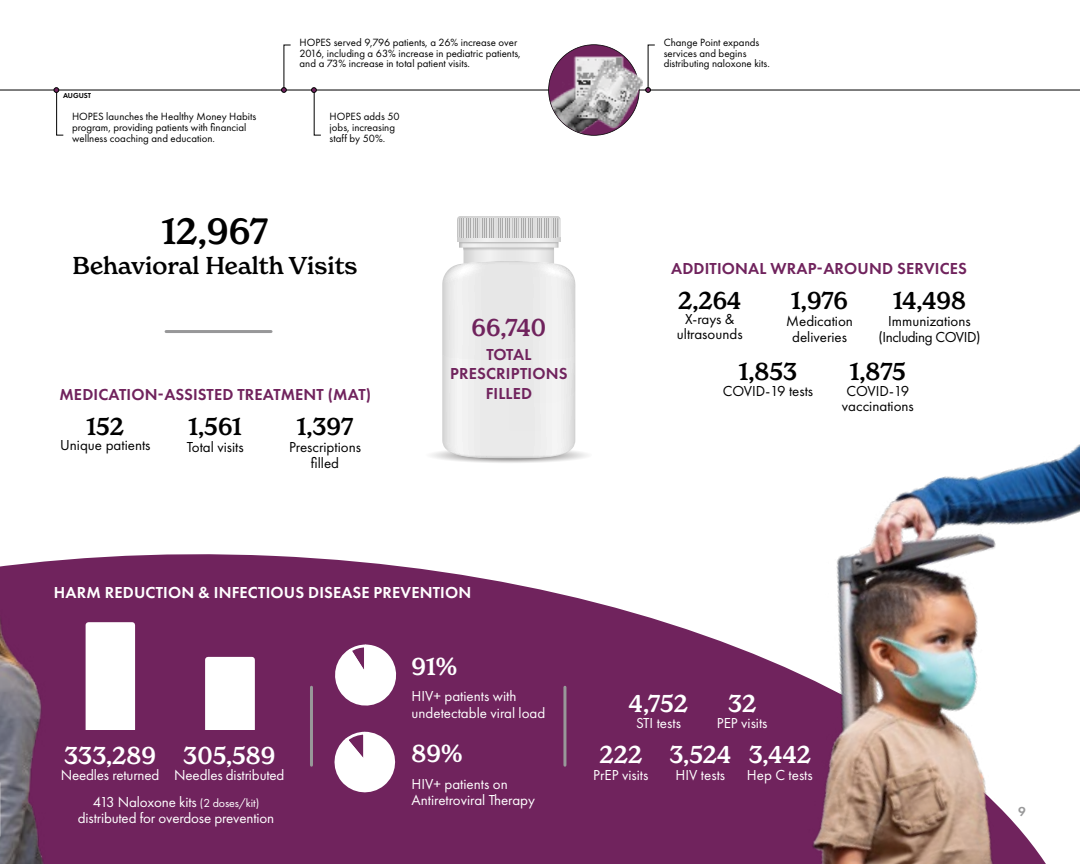
<style>
.page{position:relative;width:1080px;height:864px;background:#fff}
.page>*{position:absolute;margin:0;border:0;box-sizing:border-box;transform-origin:0 0}
.t1{font:500 36px "New Spirit";color:#000}
.t2{font:500 24px "New Spirit";color:#000}
.t3{font:500 24px "New Spirit";color:#fff}
.t4{font:500 24px "New Spirit";color:#70235d}
.t5{font:600 16.5px/19.5px "Futura PT";letter-spacing:.01em;color:#70235d;text-align:center}
.t6{font:600 16.5px "Futura PT";letter-spacing:.01em;color:#fff}
.body_main_11{font:15px/16.5px "Futura PT";color:#fff}
.t7{font:15px/16.5px "Futura PT";color:#000;text-align:center}
.t8{font:15px "Futura PT";letter-spacing:-.025em;color:#000}
.small_quote{font:600 13.5px "Futura PT";color:#989899}
.t9{font:10.95px/10.9px "Futura PT";color:#000}
.t10{font:600 7.5px "Futura PT";color:#000}
.s1{font-size:12px}
</style>
<div class="page">
<svg style="left:431px;top:216px;width:156px;height:247px"></svg>
<svg style="left:53px;top:554px;width:706px;height:310px;background:#7d376c"></svg>
<svg style="left:332px;top:645px;width:67px;height:61px"></svg>
<svg style="left:332px;top:732px;width:67px;height:60px"></svg>
<img style="left:759px;top:444px;width:321px;height:420px">
<img style="left:0;top:560px;width:53px;height:304px">
<svg style="left:0;top:44px;width:1080px;height:92px"></svg>
<hr style="left:310px;top:687px;width:3px;height:78px;background:#989899">
<hr style="left:563px;top:687px;width:3px;height:78px;background:#989899">
<svg style="left:86px;top:622px;width:49px;height:108px"></svg>
<svg style="left:205px;top:657px;width:50px;height:73px"></svg>
<hr style="left:166px;top:330px;width:105px;height:3px;background:#989899">
<p class="t10" style="left:63px;top:91px;width:30px">AUGUST</p>
<p class="t9" style="left:72px;top:111px;width:186px">HOPES launches the Healthy Money Habits program, providing patients with financial wellness coaching and education.</p>
<p class="t9" style="left:300px;top:37px;width:223px">HOPES served 9,796 patients, a 26% increase over<br>2016, including a 63% increase in pediatric patients, and a 73% increase in total patient visits.</p>
<p class="t9" style="left:664px;top:37px;width:108px">Change Point expands services and begins distributing naloxone kits.</p>
<p class="t9" style="left:330px;top:111px;width:72px">HOPES adds 50 jobs, increasing staff by 50%.</p>
<p class="t1" style="left:162px;top:209px;width:108px">12,967</p>
<p class="t2" style="left:73px;top:251px;width:286px">Behavioral Health Visits</p>
<p class="t5" style="left:59px;top:385px;width:313px">MEDICATION-ASSISTED TREATMENT (MAT)</p>
<p class="t2" style="left:87px;top:412px;width:39px">152</p>
<p class="t7" style="left:60px;top:437px;width:92px">Unique patients</p>
<p class="t2" style="left:189px;top:412px;width:55px">1,561</p>
<p class="t7" style="left:187px;top:439px;width:59px">Total visits</p>
<p class="t2" style="left:297px;top:412px;width:58px">1,397</p>
<p class="t7" style="left:289px;top:439px;width:73px">Prescriptions filled</p>
<p class="t4" style="left:472px;top:313px;width:76px">66,740</p>
<p class="t5" style="left:450px;top:344px;width:119px">TOTAL<br>PRESCRIPTIONS</p>
<p class="t5" style="left:486px;top:383px;width:48px">FILLED</p>
<p class="t5" style="left:671px;top:259px;width:297px">ADDITIONAL WRAP-AROUND SERVICES</p>
<p class="t2" style="left:678px;top:286px;width:65px">2,264</p>
<p class="t7" style="left:677px;top:312px;width:67px;line-height:15px">X-rays &amp; ultrasounds</p>
<p class="t2" style="left:791px;top:286px;width:58px">1,976</p>
<p class="t7" style="left:786px;top:312px;width:68px">Medication deliveries</p>
<p class="t2" style="left:893px;top:286px;width:74px">14,498</p>
<p class="t7" style="left:888px;top:312px;width:84px">Immunizations</p>
<p class="t8" style="left:878px;top:328px;width:104px">(Including COVID)</p>
<p class="t2" style="left:739px;top:357px;width:60px">1,853</p>
<p class="t7" style="left:723px;top:383px;width:92px">COVID-19 tests</p>
<p class="t2" style="left:850px;top:357px;width:58px">1,875</p>
<p class="t7" style="left:842px;top:384px;width:73px;line-height:15px">COVID-19 vaccinations</p>
<p class="t6" style="left:54px;top:582px;width:419px">HARM REDUCTION &amp; INFECTIOUS DISEASE PREVENTION</p>
<p class="t3" style="left:412px;top:652px;width:47px">91%</p>
<p class="t3" style="left:183px;top:740px;width:94px">305,589</p>
<p class="body_main_11" style="left:174px;top:767px;width:112px">Needles distributed</p>
<p class="body_main_11" style="left:78px;top:794px;width:198px;text-align:center">413 Naloxone kits <span class="s1">(2 doses/kit) </span>distributed for overdose prevention</p>
<p class="t3" style="left:64px;top:740px;width:93px">333,289</p>
<p class="body_main_11" style="left:61px;top:767px;width:100px">Needles returned</p>
<p class="body_main_11" style="left:412px;top:688px;width:135px">HIV+ patients with undetectable viral load</p>
<p class="t3" style="left:412px;top:739px;width:52px">89%</p>
<p class="body_main_11" style="left:412px;top:776px;width:125px">HIV+ patients on<br>Antiretroviral Therapy</p>
<p class="t3" style="left:629px;top:688px;width:61px">4,752</p>
<p class="body_main_11" style="left:636px;top:715px;width:46px">STI tests</p>
<p class="t3" style="left:728px;top:688px;width:30px">32</p>
<p class="body_main_11" style="left:717px;top:715px;width:52px">PEP visits</p>
<p class="t3" style="left:599px;top:740px;width:44px">222</p>
<p class="body_main_11" style="left:593px;top:766px;width:57px">PrEP visits</p>
<p class="t3" style="left:669px;top:740px;width:63px">3,524</p>
<p class="body_main_11" style="left:676px;top:766px;width:51px">HIV tests</p>
<p class="t3" style="left:749px;top:740px;width:64px">3,442</p>
<p class="body_main_11" style="left:747px;top:766px;width:67px">Hep C tests</p>
<p class="small_quote" style="left:1018px;top:803px;width:9px">9</p>
</div>
